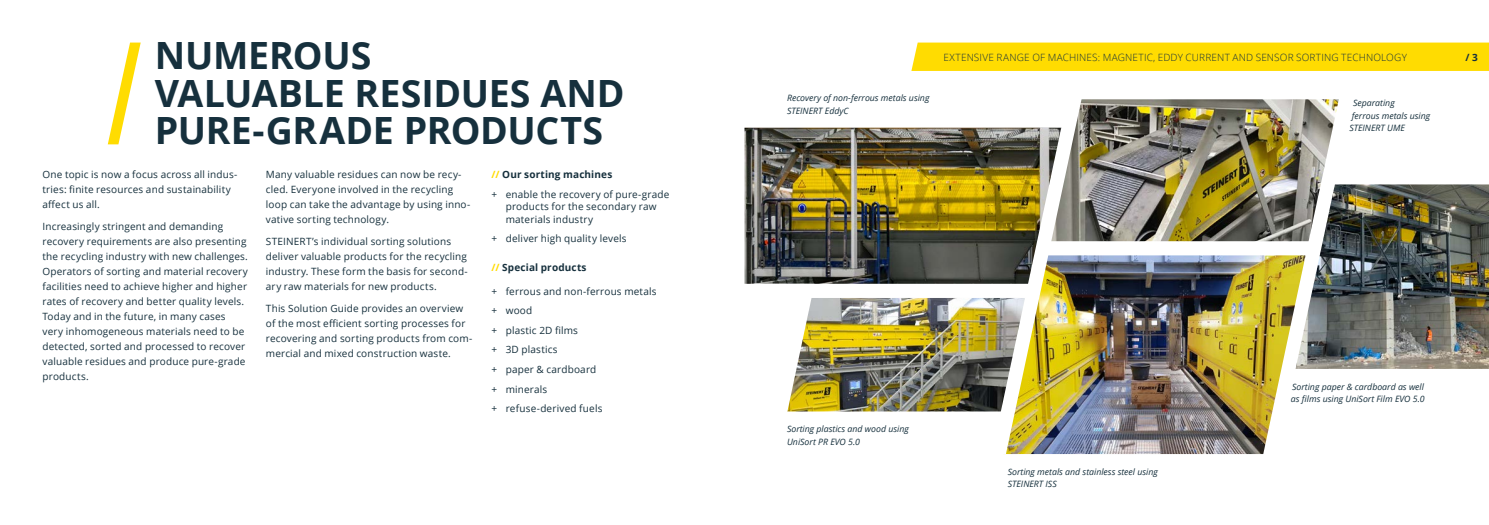
<style>
.page{position:relative;width:1489px;height:525px;background:#fff}
.page>*{position:absolute;margin:0;border:0;box-sizing:border-box;transform-origin:0 0}
.t1{font:700 37.5px/37.5px "Open Sans";letter-spacing:-.01em;color:#16303d}
.t2{font:10px/15px "Open Sans";letter-spacing:.015em;color:#16303d}
.t3{font:300 10px "Open Sans";letter-spacing:.015em;color:#16303d}
.t4{font:700 10px "Open Sans";letter-spacing:.015em;color:#16303d}
.t5{font:italic 8.75px/12.5px "Open Sans";color:#16303d}
.s1{font-weight:700;color:#ffdc01}
.s2{font-weight:700}
.s3{color:#ffdc01}
</style>
<div class="page">
<img style="left:1082px;top:255px;width:179px;height:199px">
<img style="left:1355px;top:184px;width:133px;height:185px">
<img style="left:1082px;top:99px;width:179px;height:142px">
<img style="left:744px;top:128px;width:247px;height:155px">
<img style="left:814px;top:298px;width:177px;height:113px">
<img style="left:991px;top:99px;width:91px;height:355px">
<img style="left:1261px;top:99px;width:94px;height:356px">
<svg style="left:744px;top:283px;width:70px;height:129px"></svg>
<svg style="left:108px;top:43px;width:33px;height:101px"></svg>
<div style="left:911px;top:43px;width:577px;height:28px;background:#ffdc01"></div>
<h1 class="t1" style="left:155px;top:36px;width:471px">NUMEROUS<br>VALUABLE RESIDUES AND<br>PURE-GRADE PRODUCTS</h1>
<p class="t2" style="left:491px;top:164px;width:179px;line-height:19.6px"><span class="s1">//</span> <span class="s2">Our sorting machines<br></span>+ enable the recovery of pure-grade</p>
<p class="t2" style="left:506px;top:200px;width:152px;line-height:12.5px">products for the secondary raw materials industry</p>
<p class="t2" style="left:491px;top:231px;width:136px">+ deliver high quality levels</p>
<p class="t4" style="left:491px;top:260px;width:96px"><span class="s3">//</span> Special products</p>
<p class="t2" style="left:491px;top:281px;width:167px;line-height:19.6px">+ ferrous and non-ferrous metals + wood<br>+ plastic 2D films<br>+ 3D plastics<br>+ paper &amp; cardboard<br>+ minerals<br>+ refuse-derived fuels</p>
<p class="t2" style="left:43px;top:166px;width:196px">One topic is now a focus across all indus&shy;tries: finite resources and sustainability affect us all.</p>
<p class="t2" style="left:43px;top:218px;width:207px">Increasingly stringent and demanding recovery requirements are also presenting the recycling industry with new challenges.<br>Operators of sorting and material recovery facilities need to achieve higher and higher rates of recovery and better quality levels.<br>Today and in the future, in many cases very inhomogeneous materials need to be detected, sorted and processed to recover valuable residues and produce pure-grade products.</p>
<p class="t2" style="left:266px;top:166px;width:206px">Many valuable residues can now be recy&shy;cled. Everyone involved in the recycling loop can take the advantage by using inno&shy;vative sorting technology.</p>
<p class="t2" style="left:266px;top:233px;width:203px">STEINERT’s individual sorting solutions deliver valuable products for the recycling industry. These form the basis for second&shy;ary raw materials for new products.</p>
<p class="t2" style="left:266px;top:301px;width:208px">This Solution Guide provides an overview of the most efficient sorting processes for recovering and sorting products from com&shy;mercial and mixed construction waste.</p>
<p class="t5" style="left:787px;top:91px;width:144px">Recovery of non-ferrous metals using<br>STEINERT EddyC</p>
<p class="t3" style="left:943px;top:50px;width:465px">EXTENSIVE RANGE OF MACHINES: MAGNETIC, EDDY CURRENT AND SENSOR SORTING TECHNOLOGY</p>
<p class="t4" style="left:1465px;top:50px;width:14px">/ 3</p>
<p class="t5" style="left:1349px;top:96px;width:82px;text-indent:4px">Separating<br>ferrous metals using<br>STEINERT UME</p>
<p class="t5" style="left:787px;top:422px;width:123px">Sorting plastics and wood using<br>UniSort PR EVO 5.0</p>
<p class="t5" style="left:1007px;top:465px;width:152px">Sorting metals and stainless steel using<br>STEINERT ISS</p>
<p class="t5" style="left:1290px;top:380px;width:135px">Sorting paper &amp; cardboard as well as films using UniSort Film EVO 5.0</p>
</div>
